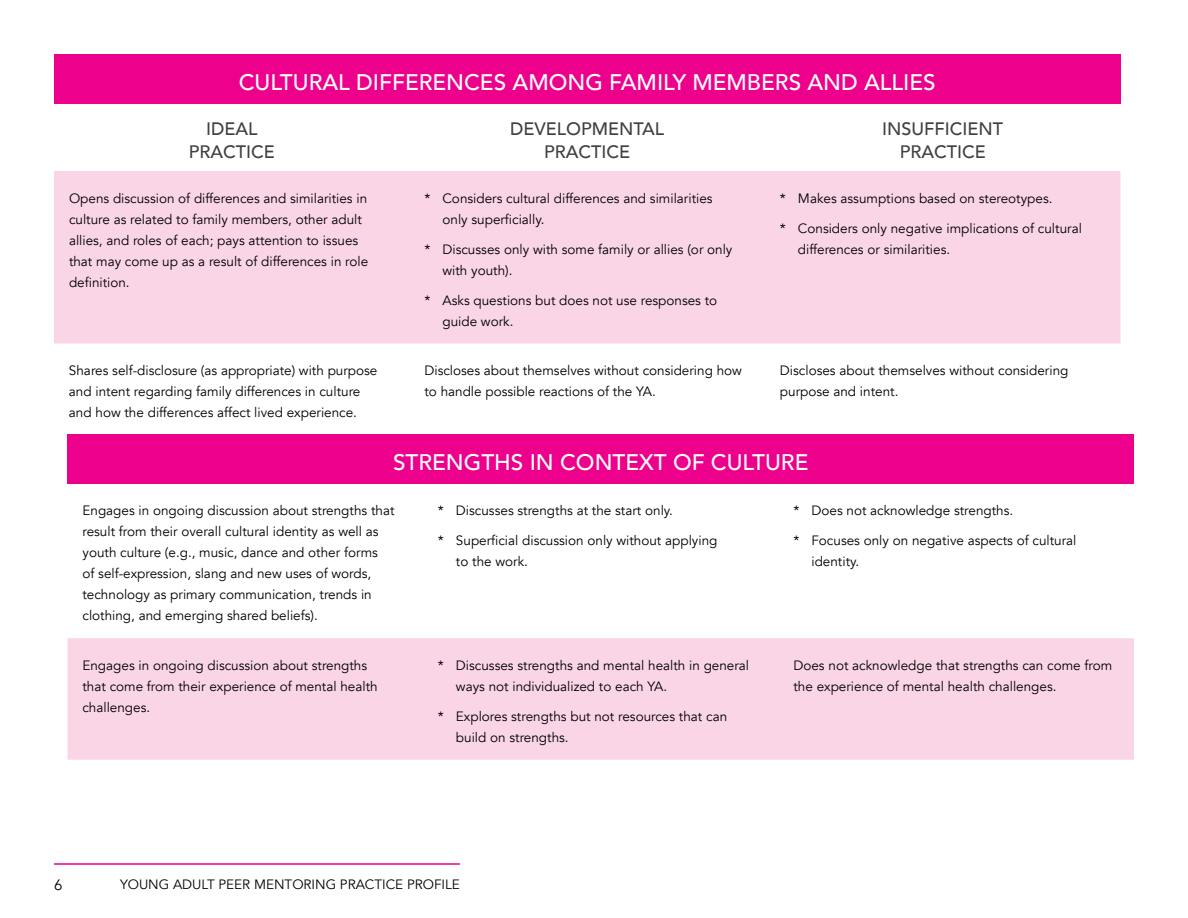
<style>
.page{position:relative;width:1188px;height:918px;background:#fff}
.page>*{position:absolute;margin:0;border:0;box-sizing:border-box;transform-origin:0 0}
.t1{font:500 22.5px "Avenir";color:#fff}
.t2{font:500 18px/22.5px "Avenir";color:#414042;text-align:center}
.t3{font:15px "Avenir";color:#000}
.t4{font:13.5px/21px "Avenir";color:#000}
</style>
<div class="page">
<hr style="left:54px;top:863px;width:406px;height:2px;background:#ec008c">
<div style="left:54px;top:54px;width:1066px;height:50px;background:#ec008c"></div>
<div style="left:54px;top:171px;width:1066px;height:173px;background:#fad5e6"></div>
<div style="left:68px;top:434px;width:1066px;height:50px;background:#ec008c"></div>
<div style="left:68px;top:638px;width:1066px;height:122px;background:#fad5e6"></div>
<h1 class="t1" style="left:239px;top:63px;width:699px">CULTURAL DIFFERENCES AMONG FAMILY MEMBERS AND ALLIES</h1>
<h2 class="t2" style="left:189px;top:117px;width:88px">IDEAL<br>PRACTICE</h2>
<h2 class="t2" style="left:510px;top:117px;width:155px">DEVELOPMENTAL<br>PRACTICE</h2>
<h2 class="t2" style="left:882px;top:117px;width:123px">INSUFFICIENT<br>PRACTICE</h2>
<p class="t4" style="left:69px;top:188px;width:301px">Opens discussion of differences and similarities in culture as related to family members, other adult allies, and roles of each; pays attention to issues that may come up as a result of differences in role definition.</p>
<p class="t4" style="left:442px;top:188px;width:272px;text-indent:-18px">* Considers cultural differences and similarities only superficially.</p>
<p class="t4" style="left:780px;top:188px;width:274px">* Makes assumptions based on stereotypes.</p>
<p class="t4" style="left:798px;top:218px;width:285px;text-indent:-18px">* Considers only negative implications of cultural differences or similarities.</p>
<p class="t4" style="left:442px;top:239px;width:292px;text-indent:-18px">* Discusses only with some family or allies (or only with youth).</p>
<p class="t4" style="left:442px;top:290px;width:276px;text-indent:-18px">* Asks questions but does not use responses to guide work.</p>
<p class="t4" style="left:69px;top:360px;width:310px">Shares self-disclosure (as appropriate) with purpose and intent regarding family differences in culture and how the differences affect lived experience.</p>
<p class="t4" style="left:424px;top:360px;width:319px">Discloses about themselves without considering how to handle possible reactions of the YA.</p>
<p class="t4" style="left:780px;top:360px;width:290px">Discloses about themselves without considering purpose and intent.</p>
<h1 class="t1" style="left:393px;top:443px;width:417px">STRENGTHS IN CONTEXT OF CULTURE</h1>
<p class="t4" style="left:82px;top:500px;width:313px">Engages in ongoing discussion about strengths that result from their overall cultural identity as well as youth culture (e.g., music, dance and other forms<br>of self-expression, slang and new uses of words, technology as primary communication, trends in clothing, and emerging shared beliefs).</p>
<p class="t4" style="left:438px;top:500px;width:236px">* Discusses strengths at the start only.</p>
<p class="t4" style="left:793px;top:500px;width:221px">* Does not acknowledge strengths.</p>
<p class="t4" style="left:811px;top:530px;width:267px;text-indent:-18px">* Focuses only on negative aspects of cultural identity.</p>
<p class="t4" style="left:456px;top:530px;width:263px;text-indent:-18px">* Superficial discussion only without applying to the work.</p>
<p class="t4" style="left:82px;top:655px;width:297px">Engages in ongoing discussion about strengths that come from their experience of mental health challenges.</p>
<p class="t4" style="left:456px;top:655px;width:295px;text-indent:-18px">* Discusses strengths and mental health in general ways not individualized to each YA.</p>
<p class="t4" style="left:456px;top:706px;width:273px;text-indent:-18px">* Explores strengths but not resources that can build on strengths.</p>
<p class="t4" style="left:793px;top:655px;width:320px">Does not acknowledge that strengths can come from the experience of mental health challenges.</p>
<p class="t3" style="left:54px;top:876px;width:10px">6</p>
<p class="t4" style="left:120px;top:874px;width:341px">YOUNG ADULT PEER MENTORING PRACTICE PROFILE</p>
</div>
